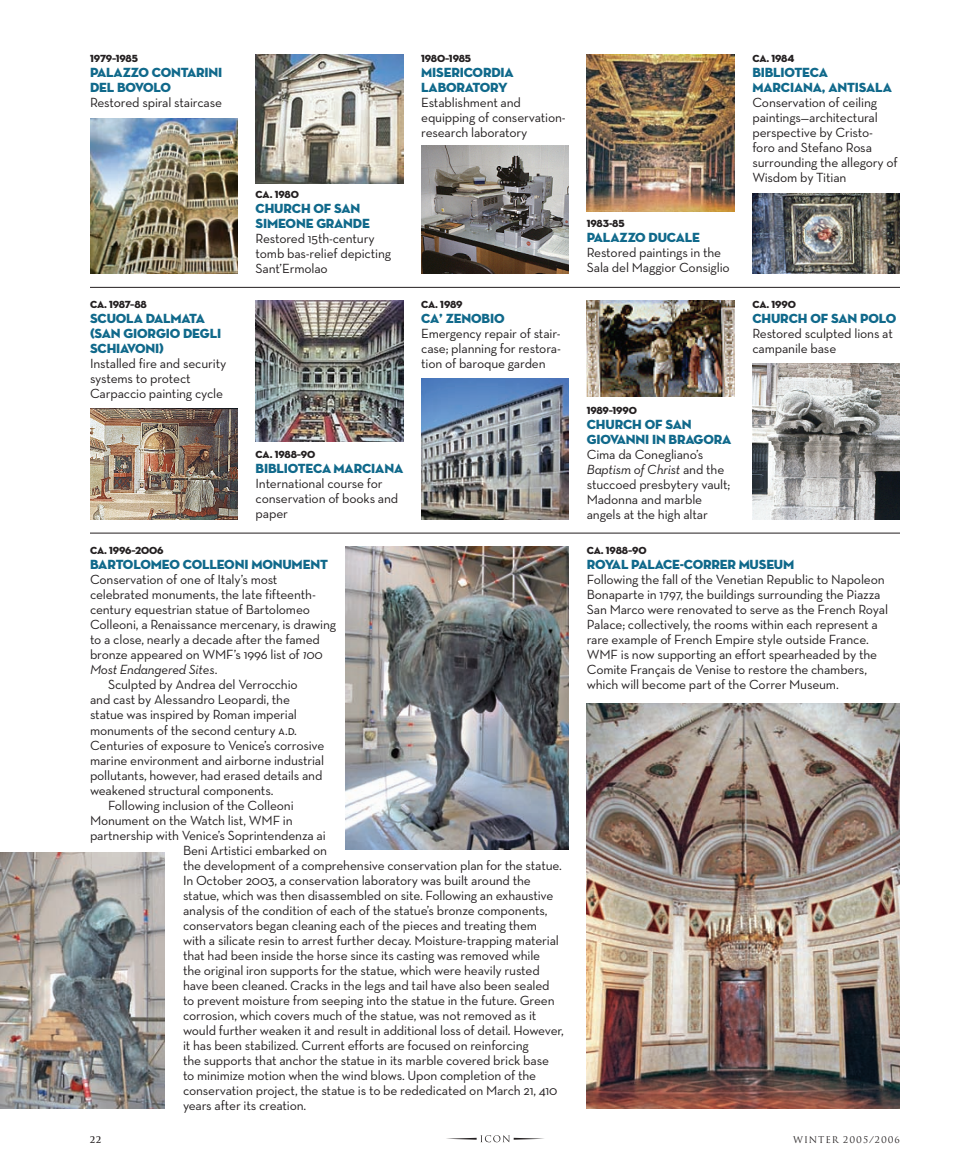
<style>
.page{position:relative;width:972px;height:1175px;background:#fff}
.page>*{position:absolute;margin:0;border:0;box-sizing:border-box;transform-origin:0 0}
.Neutra_Body_Text{font:13.5px/15px "Neutra Text";letter-spacing:-.01em;color:#231f20}
.Neutra_Body_Text-2{font:13.5px/15px "Neutra Disp Titling";letter-spacing:-.01em;color:#10698b}
.Neutra_Body_Text-3{font:10.5px "Neutra Disp Titling";letter-spacing:-.01em;color:#231f20}
.t1{font:9px "Trajan";letter-spacing:.1em;color:#231f20}
.t2{font:700 9px "Trajan";color:#231f20}
.s1{font-style:italic}
.s2{font-family:"Neutra Text Book SC"}
</style>
<div class="page">
<svg style="left:446px;top:1135px;width:98px;height:7px"></svg>
<img style="left:421px;top:146px;width:148px;height:127px">
<img style="left:587px;top:54px;width:147px;height:158px">
<img style="left:752px;top:194px;width:148px;height:79px">
<img style="left:421px;top:378px;width:148px;height:141px">
<img style="left:587px;top:300px;width:147px;height:96px">
<img style="left:256px;top:300px;width:147px;height:141px">
<img style="left:345px;top:546px;width:224px;height:303px">
<img style="left:0;top:852px;width:165px;height:256px">
<img style="left:587px;top:703px;width:313px;height:405px">
<hr style="left:90px;top:287px;width:810px;height:1px;background:#231f20">
<hr style="left:90px;top:532px;width:810px;height:1px;background:#231f20">
<img style="left:256px;top:54px;width:147px;height:129px">
<img style="left:90px;top:408px;width:148px;height:111px">
<img style="left:752px;top:363px;width:148px;height:156px">
<img style="left:90px;top:118px;width:148px;height:155px">
<p class="Neutra_Body_Text-3" style="left:90px;top:52px;width:49px">1979–1985</p>
<p class="Neutra_Body_Text-2" style="left:90px;top:65px;width:134px">PALAZZO CONTARINI<br>DEL BOVOLO</p>
<p class="Neutra_Body_Text" style="left:90px;top:95px;width:134px">Restored spiral staircase</p>
<p class="Neutra_Body_Text-3" style="left:90px;top:298px;width:59px">CA. 1987–88</p>
<p class="Neutra_Body_Text-2" style="left:90px;top:311px;width:133px">SCUOLA DALMATA (SAN GIORGIO DEGLI<br>SCHIAVONI)</p>
<p class="Neutra_Body_Text" style="left:90px;top:356px;width:138px">Installed fire and security systems to protect<br>Carpaccio painting cycle</p>
<p class="Neutra_Body_Text-3" style="left:256px;top:188px;width:45px">CA. 1980</p>
<p class="Neutra_Body_Text-2" style="left:256px;top:201px;width:116px">CHURCH OF SAN<br>SIMEONE GRANDE</p>
<p class="Neutra_Body_Text" style="left:256px;top:231px;width:137px">Restored 15th-century tomb bas-relief depicting<br>Sant’Ermolao</p>
<p class="Neutra_Body_Text-3" style="left:421px;top:52px;width:52px">1980–1985</p>
<p class="Neutra_Body_Text-2" style="left:421px;top:65px;width:94px">MISERICORDIA<br>LABORATORY</p>
<p class="Neutra_Body_Text" style="left:421px;top:95px;width:146px">Establishment and equipping of conservation&shy;research laboratory</p>
<p class="Neutra_Body_Text-3" style="left:421px;top:298px;width:43px">CA. 1989</p>
<p class="Neutra_Body_Text-2" style="left:421px;top:311px;width:85px">CA’ ZENOBIO</p>
<p class="Neutra_Body_Text" style="left:421px;top:326px;width:141px;text-align:justify">Emergency repair of stair&shy;case; planning for restora&shy;tion of baroque garden</p>
<p class="Neutra_Body_Text-3" style="left:256px;top:448px;width:61px">CA. 1988–90</p>
<p class="Neutra_Body_Text-2" style="left:256px;top:461px;width:149px">BIBLIOTECA MARCIANA</p>
<p class="Neutra_Body_Text" style="left:256px;top:476px;width:144px">International course for conservation of books and paper</p>
<p class="Neutra_Body_Text-3" style="left:90px;top:544px;width:75px">CA. 1996–2006</p>
<p class="Neutra_Body_Text-2" style="left:90px;top:557px;width:239px">BARTOLOMEO COLLEONI MONUMENT</p>
<p class="Neutra_Body_Text" style="left:90px;top:572px;width:248px">Conservation of one of Italy’s most celebrated monuments, the late fifteenth&shy;century equestrian statue of Bartolomeo Colleoni, a Renaissance mercenary, is drawing to a close, nearly a decade after the famed bronze appeared on WMF’s 1996 list of <span class="s1">100<br>Most Endangered Sites</span>.</p>
<p class="Neutra_Body_Text" style="left:90px;top:677px;width:236px;text-indent:18px">Sculpted by Andrea del Verrocchio<br>and cast by Alessandro Leopardi, the statue was inspired by Roman imperial monuments of the second century <span class="s2">a.d</span>.<br>Centuries of exposure to Venice’s corrosive marine environment and airborne industrial pollutants, however, had erased details and weakened structural components.</p>
<p class="Neutra_Body_Text" style="left:108px;top:797px;width:187px">Following inclusion of the Colleoni</p>
<p class="Neutra_Body_Text" style="left:90px;top:812px;width:204px">Monument on the Watch list, WMF in</p>
<p class="Neutra_Body_Text" style="left:90px;top:827px;width:237px">partnership with Venice’s Soprintendenza ai</p>
<p class="Neutra_Body_Text" style="left:183px;top:842px;width:146px">Beni Artistici embarked on</p>
<p class="Neutra_Body_Text" style="left:183px;top:857px;width:381px">the development of a comprehensive conservation plan for the statue.</p>
<p class="Neutra_Body_Text" style="left:183px;top:872px;width:349px">In October 2003, a conservation laboratory was built around the</p>
<p class="Neutra_Body_Text" style="left:183px;top:887px;width:372px">statue, which was then disassembled on site. Following an exhaustive</p>
<p class="Neutra_Body_Text" style="left:183px;top:902px;width:366px">analysis of the condition of each of the statue’s bronze components,</p>
<p class="Neutra_Body_Text" style="left:183px;top:917px;width:356px">conservators began cleaning each of the pieces and treating them</p>
<p class="Neutra_Body_Text" style="left:183px;top:932px;width:378px">with a silicate resin to arrest further decay. Moisture-trapping material</p>
<p class="Neutra_Body_Text" style="left:183px;top:947px;width:359px">that had been inside the horse since its casting was removed while</p>
<p class="Neutra_Body_Text" style="left:183px;top:962px;width:358px">the original iron supports for the statue, which were heavily rusted</p>
<p class="Neutra_Body_Text" style="left:183px;top:977px;width:368px">have been cleaned. Cracks in the legs and tail have also been sealed</p>
<p class="Neutra_Body_Text" style="left:183px;top:992px;width:373px">to prevent moisture from seeping into the statue in the future. Green</p>
<p class="Neutra_Body_Text" style="left:183px;top:1007px;width:355px">corrosion, which covers much of the statue, was not removed as it</p>
<p class="Neutra_Body_Text" style="left:183px;top:1022px;width:382px">would further weaken it and result in additional loss of detail. However,</p>
<p class="Neutra_Body_Text" style="left:183px;top:1037px;width:347px">it has been stabilized. Current efforts are focused on reinforcing</p>
<p class="Neutra_Body_Text" style="left:183px;top:1052px;width:368px">the supports that anchor the statue in its marble covered brick base</p>
<p class="Neutra_Body_Text" style="left:183px;top:1067px;width:355px">to minimize motion when the wind blows. Upon completion of the</p>
<p class="Neutra_Body_Text" style="left:183px;top:1082px;width:376px">conservation project, the statue is to be rededicated on March 21, 410</p>
<p class="Neutra_Body_Text" style="left:183px;top:1097px;width:125px">years after its creation.</p>
<p class="Neutra_Body_Text-3" style="left:587px;top:217px;width:39px">1983-85</p>
<p class="Neutra_Body_Text-2" style="left:587px;top:230px;width:115px">PALAZZO DUCALE</p>
<p class="Neutra_Body_Text" style="left:587px;top:245px;width:144px">Restored paintings in the<br>Sala del Maggior Consiglio</p>
<p class="Neutra_Body_Text-3" style="left:587px;top:404px;width:52px">1989–1990</p>
<p class="Neutra_Body_Text-2" style="left:587px;top:417px;width:146px">CHURCH OF SAN<br>GIOVANNI IN BRAGORA</p>
<p class="Neutra_Body_Text" style="left:587px;top:447px;width:145px">Cima da Conegliano’s<br><span class="s1">Baptism of Christ</span> and the stuccoed presbytery vault;<br>Madonna and marble angels at the high altar</p>
<p class="Neutra_Body_Text-3" style="left:752px;top:52px;width:44px">CA. 1984</p>
<p class="Neutra_Body_Text-2" style="left:752px;top:65px;width:141px">BIBLIOTECA<br>MARCIANA, ANTISALA</p>
<p class="Neutra_Body_Text" style="left:752px;top:95px;width:147px">Conservation of ceiling paintings—architectural perspective by Cristo&shy;foro and Stefano Rosa surrounding the allegory of<br>Wisdom by Titian</p>
<p class="Neutra_Body_Text-3" style="left:752px;top:298px;width:45px">CA. 1990</p>
<p class="Neutra_Body_Text-2" style="left:752px;top:311px;width:146px">CHURCH OF SAN POLO</p>
<p class="Neutra_Body_Text" style="left:752px;top:326px;width:142px">Restored sculpted lions at campanile base</p>
<p class="Neutra_Body_Text-3" style="left:587px;top:544px;width:61px">CA. 1988–90</p>
<p class="Neutra_Body_Text-2" style="left:587px;top:557px;width:209px">ROYAL PALACE-CORRER MUSEUM</p>
<p class="Neutra_Body_Text" style="left:587px;top:572px;width:303px">Following the fall of the Venetian Republic to Napoleon Bonaparte in 1797, the buildings surrounding the Piazza San Marco were renovated to serve as the French Royal Palace; collectively, the rooms within each represent a rare example of French Empire style outside France.<br>WMF is now supporting an effort spearheaded by the Comite Français de Venise to restore the chambers, which will become part of the Correr Museum.</p>
<p class="t2" style="left:90px;top:1134px;width:13px">22</p>
<p class="t1" style="left:793px;top:1134px;width:108px">WINTER 2005/2006</p>
</div>
